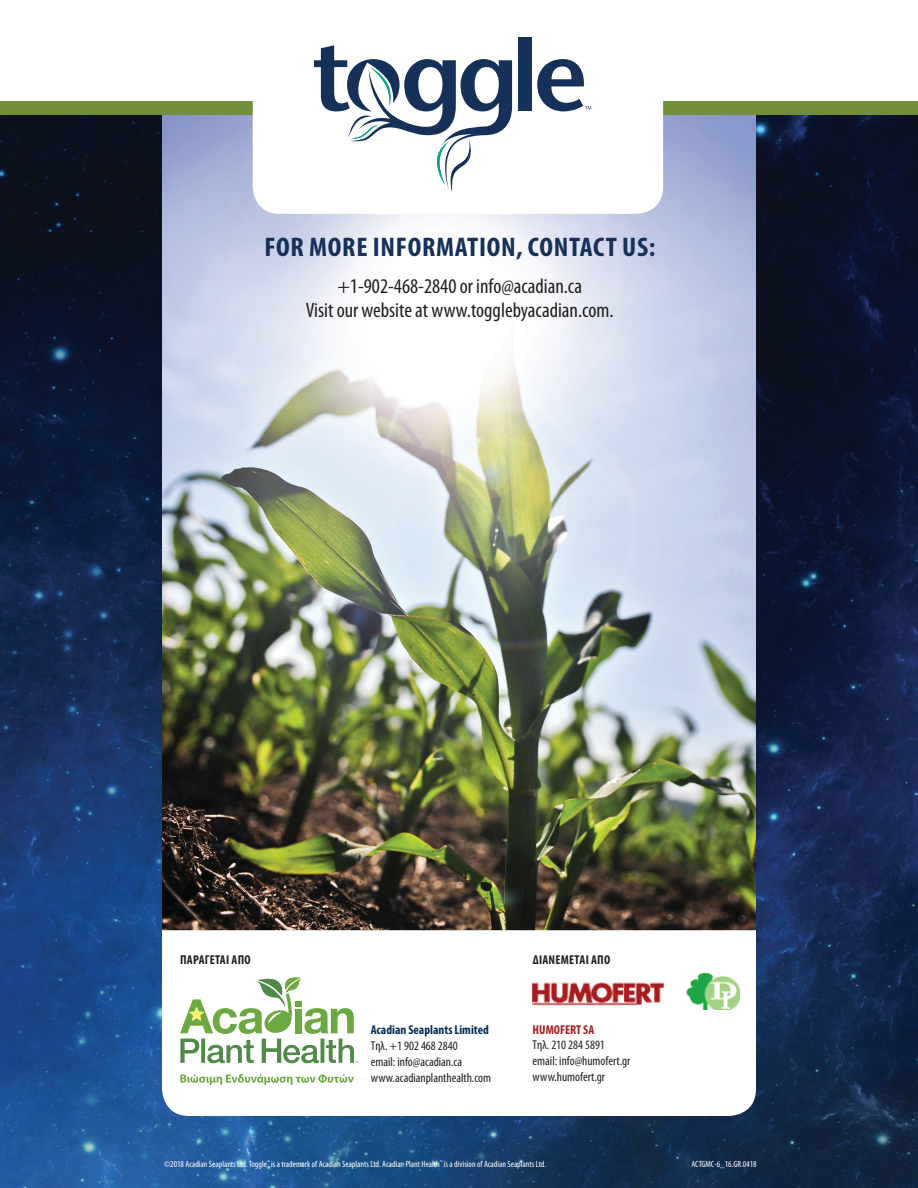
<style>
.page{position:relative;width:918px;height:1188px;background:#fff}
.page>*{position:absolute;margin:0;border:0;box-sizing:border-box;transform-origin:0 0}
.t1{font:700 condensed 27px "Myriad Pro";letter-spacing:.025em;color:#153059;scale:1.05 1}
.t2{font:condensed 21px "Myriad Pro";color:#231f20}
.t3{font:condensed 12.9px "Myriad Pro";color:#231f20}
.t4{font:700 condensed 12.9px "Myriad Pro";letter-spacing:.02em;color:#231f20}
.t5{font:700 condensed 12.9px "Myriad Pro";color:#002e5c}
.t6{font:700 condensed 12.9px "Myriad Pro";color:#a61d20}
.t7{font:condensed 9px "Myriad Pro";color:#fff}
</style>
<div class="page">
<img style="left:0;top:115px;width:918px;height:1073px">
<img style="left:162px;top:115px;width:594px;height:815px">
<svg style="left:162px;top:930px;width:594px;height:186px"></svg>
<svg style="left:180px;top:976px;width:178px;height:87px"></svg>
<svg style="left:180px;top:1074px;width:173px;height:11px"></svg>
<img style="left:533px;top:973px;width:207px;height:37px">
<div style="left:0;top:102px;width:918px;height:13px;background:#718e3a"></div>
<svg style="left:253px;top:37px;width:410px;height:177px"></svg>
<div style="left:519px;top:37px;width:13px;height:73px;background:#153059"></div>
<svg style="left:314px;top:45px;width:198px;height:147px"></svg>
<svg style="left:537px;top:59px;width:54px;height:52px"></svg>
<p class="t1" style="left:264px;top:230px;width:374px">FOR MORE INFORMATION, CONTACT US:</p>
<p class="t2" style="left:337px;top:274px;width:246px">+1-902-468-2840 or info@acadian.ca</p>
<p class="t2" style="left:306px;top:298px;width:309px">Visit our website at www.togglebyacadian.com.</p>
<p class="t4" style="left:180px;top:952px;width:72px">ΠΑΡΆΓΕΤΑΙ ΑΠΌ</p>
<p class="t4" style="left:533px;top:952px;width:79px">ΔΙΑΝΈΜΕΤΑΙ ΑΠΌ</p>
<p class="t5" style="left:371px;top:1022px;width:120px">Acadian Seaplants Limited</p>
<p class="t3" style="left:371px;top:1038px;width:88px">Τηλ. +1 902 468 2840</p>
<p class="t3" style="left:371px;top:1054px;width:93px">email: info@acadian.ca</p>
<p class="t3" style="left:371px;top:1070px;width:122px">www.acadianplanthealth.com</p>
<p class="t6" style="left:533px;top:1021px;width:63px">HUMOFERT SA</p>
<p class="t3" style="left:533px;top:1037px;width:74px">Τηλ. 210 284 5891</p>
<p class="t3" style="left:533px;top:1053px;width:99px">email: info@humofert.gr</p>
<p class="t3" style="left:533px;top:1069px;width:74px">www.humofert.gr</p>
<p class="t7" style="left:164px;top:1158px;width:384px">©2018 Acadian Seaplants Ltd. Toggle<sup>™</sup> is a trademark of Acadian Seaplants Ltd. Acadian Plant Health<sup>™</sup> is a division of Acadian Seaplants Ltd.</p>
<p class="t7" style="left:692px;top:1158px;width:67px">ACTGMC-6_16.GR.0418</p>
</div>
